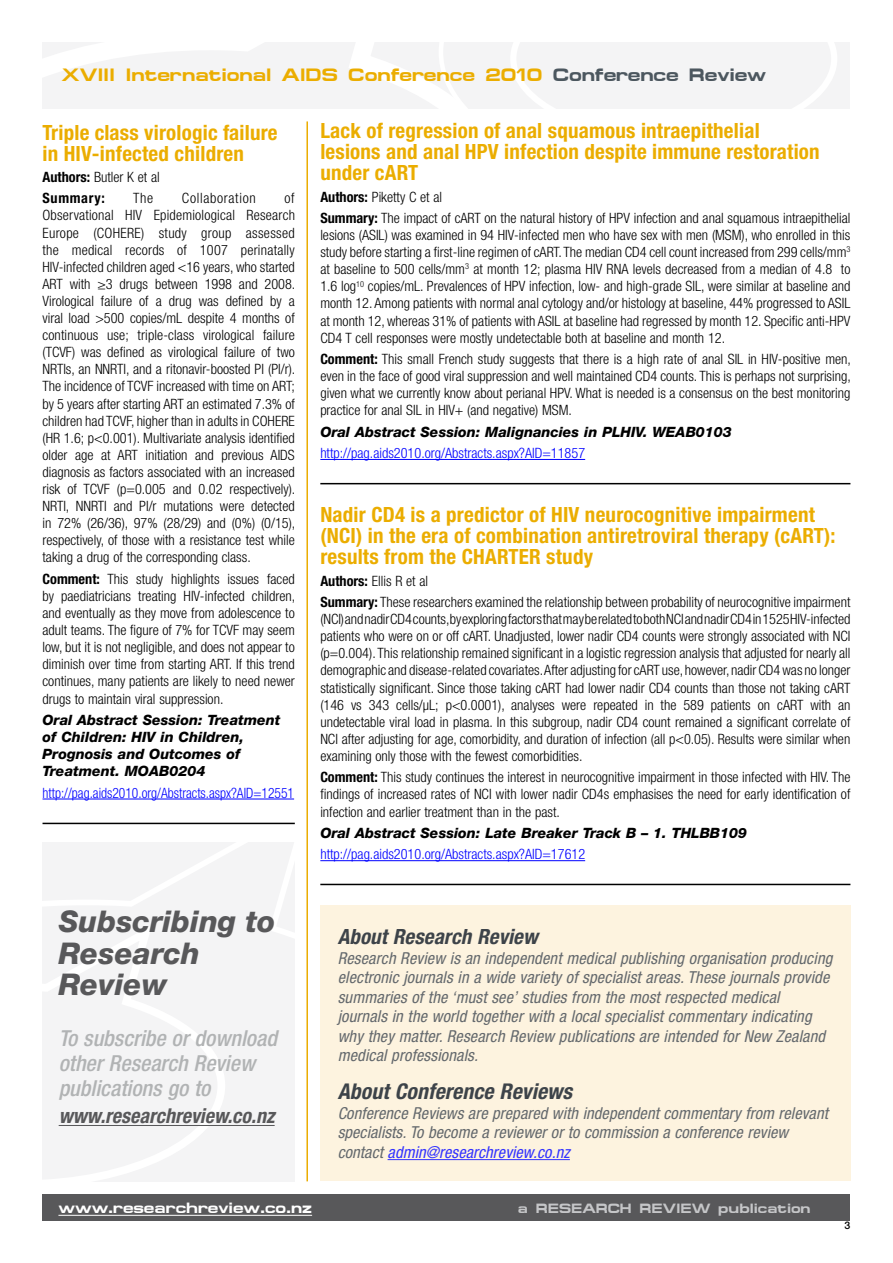
<style>
.page{position:relative;width:893px;height:1263px;background:#fff}
.page>*{position:absolute;margin:0;border:0;box-sizing:border-box;transform-origin:0 0}
.t1{font:italic 800 30px/31.5px "Helvetica Neue LT Pro";color:#58585a}
.t2{font:italic 500 condensed 22.05px/25.2px "Helvetica Neue LT Pro";color:#b1b3b4}
.t3{font:italic 700 condensed 21.75px "Helvetica Neue LT Pro";letter-spacing:.005em;color:#3d4349}
.t4{font:700 condensed 21px/21px "Helvetica Neue LT Pro";letter-spacing:.01em;color:#ebad00}
.t5{font:italic 700 condensed 21px "Helvetica Neue LT Pro";letter-spacing:.005em;color:#3d4349}
.t6{font:italic 700 condensed 20.55px "Helvetica Neue LT Pro";color:#58585a}
.t7{font:700 18px "Micro Extended";color:#ebad00}
.t8{font:italic condensed 16.5px/19.5px "Helvetica Neue LT Pro";letter-spacing:.01em;color:#64696d}
.t9{font:700 15px "Micro Extended";color:#fff}
.t10{font:300 condensed 14.25px/17.1px "Helvetica Neue LT Pro";color:#000;text-align:justify}
.t11{font:italic 800 14.25px/17.1px "Helvetica Neue LT Pro";color:#000}
.t12{font:300 condensed 14.25px "Helvetica Neue LT Pro";color:#00f}
.t13{font:300 condensed 14.25px "Helvetica Neue LT Pro";color:#00f;scale:.95 1}
.t14{font:700 condensed 14.25px/21.3px "Helvetica Neue LT Pro";letter-spacing:.045em;color:#000}
.t15{font:300 condensed 14.25px "Helvetica Neue LT Pro";letter-spacing:.045em;color:#000}
.t16{font:700 13.5px "Micro Extended";color:#c5c6c8}
.t17{font:500 10.5px "Helvetica Neue LT Pro";color:#000}
.s1{color:#4c575f}
.s2{font-weight:300}
.s3{font-weight:700}
.s4{color:#33f}
</style>
<div class="page">
<div style="left:43px;top:842px;width:252px;height:340px;background:#f4f4f5"></div>
<svg style="left:43px;top:917px;width:186px;height:265px"></svg>
<hr style="left:306px;top:121px;width:2px;height:1060px;background:#ebad00">
<hr style="left:320px;top:483px;width:530px;height:1px;background:#000">
<hr style="left:43px;top:823px;width:252px;height:1px;background:#000">
<hr style="left:320px;top:884px;width:530px;height:1px;background:#000">
<hr style="left:43px;top:799px;width:251px;height:1px;background:#00f">
<hr style="left:320px;top:459px;width:265px;height:1px;background:#00f">
<hr style="left:320px;top:860px;width:265px;height:1px;background:#00f">
<svg style="left:43px;top:43px;width:807px;height:66px"></svg>
<div style="left:43px;top:1194px;width:807px;height:26px;background:#58585a"></div>
<hr style="left:58px;top:1215px;width:254px;height:1px;background:#fff">
<div style="left:320px;top:905px;width:530px;height:275px;background:#fdf3df"></div>
<hr style="left:388px;top:1159px;width:182px;height:1px;background:#33f">
<hr style="left:59px;top:1125px;width:216px;height:1px;background:#58585a">
<p class="t7" style="left:62px;top:65px;width:706px">XVIII International AIDS Conference 2010 <span class="s1">Conference Review</span></p>
<h3 class="t4" style="left:43px;top:121px;width:237px">Triple class virologic failure in HIV-infected children</h3>
<p class="t14" style="left:43px;top:166px;width:119px">Authors: <span class="s2">Butler K et al<br></span>Summary:</p>
<p class="t10" style="left:133px;top:190px;width:22px">The</p>
<p class="t15" style="left:182px;top:190px;width:75px">Collaboration</p>
<p class="t10" style="left:43px;top:190px;width:254px;text-indent:242px">of Observational HIV Epidemiological Research Europe (COHERE) study group assessed the medical records of 1007 perinatally HIV-infected children aged &lt;16 years, who started ART with ≥3 drugs between 1998 and 2008.<br>Virological failure of a drug was defined by a viral load &gt;500 copies/mL despite 4 months of continuous use; triple-class virological failure (TCVF) was defined as virological failure of two NRTIs, an NNRTI, and a ritonavir-boosted PI (PI/r).<br>The incidence of TCVF increased with time on ART; by 5 years after starting ART an estimated 7.3% of children had TCVF, higher than in adults in COHERE (HR 1.6; p&lt;0.001). Multivariate analysis identified older age at ART initiation and previous AIDS diagnosis as factors associated with an increased risk of TCVF (p=0.005 and 0.02 respectively).<br>NRTI, NNRTI and PI/r mutations were detected in 72% (26/36), 97% (28/29) and (0%) (0/15), respectively, of those with a resistance test while taking a drug of the corresponding class.</p>
<p class="t10" style="left:43px;top:570px;width:254px"><span class="s3">Comment:</span> This study highlights issues faced by paediatricians treating HIV-infected children, and eventually as they move from adolescence to adult teams. The figure of 7% for TCVF may seem low, but it is not negligible, and does not appear to diminish over time from starting ART. If this trend continues, many patients are likely to need newer drugs to maintain viral suppression.</p>
<p class="t11" style="left:43px;top:711px;width:239px">Oral Abstract Session: Treatment of Children: HIV in Children,<br>Prognosis and Outcomes of<br>Treatment. MOAB0204</p>
<p class="t13" style="left:43px;top:784px;width:266px">http://pag.aids2010.org/Abstracts.aspx?AID=12551</p>
<h1 class="t1" style="left:59px;top:905px;width:218px">Subscribing to<br>Research<br>Review</h1>
<h2 class="t2" style="left:59px;top:1026px;width:220px">To subscribe or download other Research Review publications go to</h2>
<h3 class="t6" style="left:59px;top:1104px;width:217px">www.researchreview.co.nz</h3>
<h3 class="t4" style="left:320px;top:120px;width:501px">Lack of regression of anal squamous intraepithelial lesions and anal HPV infection despite immune restoration under cART</h3>
<p class="t10" style="left:320px;top:186px;width:531px;line-height:21.3px"><span class="s3">Authors:</span> Piketty C et al<br><span class="s3">Summary:</span> The impact of cART on the natural history of HPV infection and anal squamous intraepithelial</p>
<p class="t10" style="left:320px;top:226px;width:532px">lesions (ASIL) was examined in 94 HIV-infected men who have sex with men (MSM), who enrolled in this study before starting a first-line regimen of cART. The median CD4 cell count increased from 299 cells/mm<sup>3 </sup>at baseline to 500 cells/mm<sup>3</sup> at month 12; plasma HIV RNA levels decreased from a median of 4.8 to 1.6 log<sup>10</sup> copies/mL. Prevalences of HPV infection, low- and high-grade SIL, were similar at baseline and month 12. Among patients with normal anal cytology and/or histology at baseline, 44% progressed to ASIL at month 12, whereas 31% of patients with ASIL at baseline had regressed by month 12. Specific anti-HPV CD4 T cell responses were mostly undetectable both at baseline and month 12.</p>
<p class="t10" style="left:320px;top:350px;width:532px"><span class="s3">Comment:</span> This small French study suggests that there is a high rate of anal SIL in HIV-positive men, even in the face of good viral suppression and well maintained CD4 counts. This is perhaps not surprising, given what we currently know about perianal HPV. What is needed is a consensus on the best monitoring practice for anal SIL in HIV+ (and negative) MSM.</p>
<p class="t11" style="left:320px;top:423px;width:413px">Oral Abstract Session: Malignancies in PLHIV. WEAB0103</p>
<p class="t12" style="left:320px;top:445px;width:266px">http://pag.aids2010.org/Abstracts.aspx?AID=11857</p>
<h3 class="t4" style="left:320px;top:504px;width:517px">Nadir CD4 is a predictor of HIV neurocognitive impairment (NCI) in the era of combination antiretroviral therapy (cART): results from the CHARTER study</h3>
<p class="t10" style="left:320px;top:570px;width:532px;line-height:21.3px"><span class="s3">Authors:</span> Ellis R et al<br><span class="s3">Summary:</span> These researchers examined the relationship between probability of neurocognitive impairment</p>
<p class="t10" style="left:320px;top:610px;width:532px">(NCI) and nadir CD4 counts, by exploring factors that may be related to both NCI and nadir CD4 in 1525HIV-infected patients who were on or off cART. Unadjusted, lower nadir CD4 counts were strongly associated with NCI (p=0.004). This relationship remained significant in a logistic regression analysis that adjusted for nearly all demographic and disease-related covariates. After adjusting for cART use, however, nadir CD4 was no longer statistically significant. Since those taking cART had lower nadir CD4 counts than those not taking cART (146 vs 343 cells/µL; p&lt;0.0001), analyses were repeated in the 589 patients on cART with an undetectable viral load in plasma. In this subgroup, nadir CD4 count remained a significant correlate of NCI after adjusting for age, comorbidity, and duration of infection (all p&lt;0.05). Results were similar when examining only those with the fewest comorbidities.</p>
<p class="t10" style="left:320px;top:769px;width:532px"><span class="s3">Comment:</span> This study continues the interest in neurocognitive impairment in those infected with HIV. The findings of increased rates of NCI with lower nadir CD4s emphasises the need for early identification of infection and earlier treatment than in the past.</p>
<p class="t11" style="left:320px;top:824px;width:428px">Oral Abstract Session: Late Breaker Track B – 1. THLBB109</p>
<p class="t12" style="left:320px;top:846px;width:266px">http://pag.aids2010.org/Abstracts.aspx?AID=17612</p>
<h3 class="t5" style="left:338px;top:924px;width:202px">About Research Review</h3>
<p class="t8" style="left:338px;top:949px;width:496px">Research Review is an independent medical publishing organisation producing electronic journals in a wide variety of specialist areas. These journals provide summaries of the ‘must see’ studies from the most respected medical journals in the world together with a local specialist commentary indicating why they matter. Research Review publications are intended for New Zealand medical professionals.</p>
<h3 class="t3" style="left:338px;top:1078px;width:236px">About Conference Reviews</h3>
<p class="t8" style="left:338px;top:1104px;width:492px">Conference Reviews are prepared with independent commentary from relevant specialists. To become a reviewer or to commission a conference review contact <span class="s4">admin@researchreview.co.nz</span></p>
<p class="t9" style="left:58px;top:1199px;width:255px">www.researchreview.co.nz</p>
<p class="t16" style="left:518px;top:1201px;width:294px">a RESEARCH REVIEW publication</p>
<p class="t17" style="left:845px;top:1219px;width:7px">3</p>
</div>
